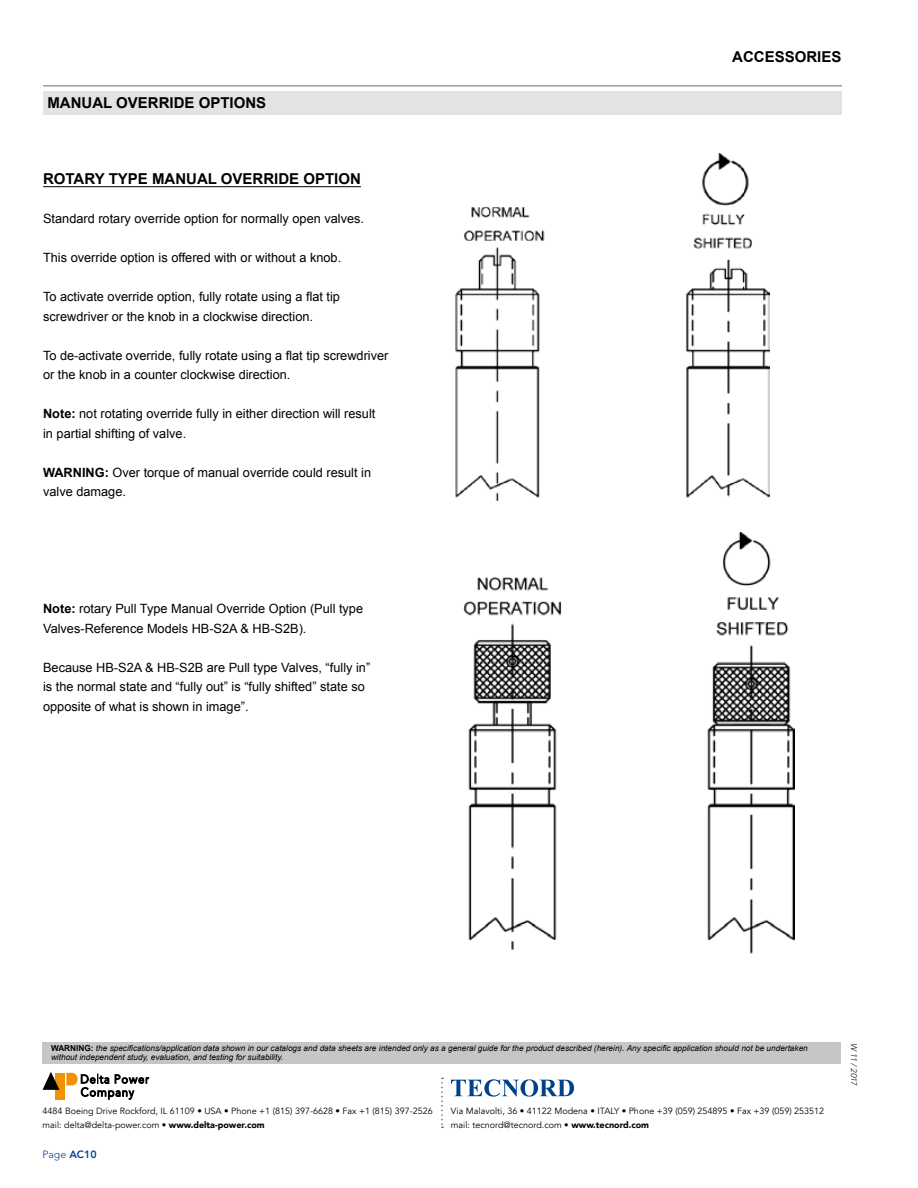
<style>
.page{position:relative;width:918px;height:1188px;background:#fff}
.page>*{position:absolute;margin:0;border:0;box-sizing:border-box;transform-origin:0 0}
.t1{font:700 15px "Arial";color:#000}
.t2{font:12.75px/19.5px "Arial";color:#000}
.t3{font:300 10.5px "Avenir LT Std";color:#004289}
.t4{font:9px/13.5px "Avenir";color:#000}
.t5{font:italic 8.25px/9.9px "Arial";color:#000}
.t6{font:italic 300 8.25px "Avenir LT Std";color:#000}
.s1{font-weight:700}
.s2{font-weight:700;font-style:normal}
.s3{font-weight:900}
.s4{font-weight:800}
</style>
<div class="page">
<svg style="left:456px;top:1079px;width:118px;height:18px"></svg>
<svg style="left:441px;top:1078px;width:2px;height:50px"></svg>
<div style="left:43px;top:1043px;width:798px;height:21px;background:#c6c6c6"></div>
<div style="left:55px;top:1073px;width:10px;height:26px;background:#f39200"></div>
<svg style="left:43px;top:1072px;width:16px;height:18px"></svg>
<svg style="left:66px;top:1073px;width:84px;height:27px"></svg>
<div style="left:43px;top:91px;width:799px;height:23px;background:#e3e3e3"></div>
<hr style="left:43px;top:85px;width:799px;height:2px;background:#9d9d9c">
<hr style="left:43px;top:186px;width:318px;height:1px;background:#000">
<img style="left:455px;top:153px;width:314px;height:347px">
<img style="left:463px;top:532px;width:332px;height:422px">
<p class="t1" style="left:47px;top:93px;width:220px">MANUAL OVERRIDE OPTIONS</p>
<p class="t1" style="left:43px;top:169px;width:319px">ROTARY TYPE MANUAL OVERRIDE OPTION</p>
<p class="t2" style="left:43px;top:209px;width:323px">Standard rotary override option for normally open valves.</p>
<p class="t2" style="left:43px;top:248px;width:300px">This override option is offered with or without a knob.</p>
<p class="t2" style="left:43px;top:287px;width:298px">To activate override option, fully rotate using a flat tip screwdriver or the knob in a clockwise direction.</p>
<p class="t2" style="left:43px;top:346px;width:347px">To de-activate override, fully rotate using a flat tip screwdriver or the knob in a counter clockwise direction.</p>
<p class="t2" style="left:43px;top:404px;width:334px"><span class="s1">Note:</span> not rotating override fully in either direction will result in partial shifting of valve.</p>
<p class="t2" style="left:43px;top:463px;width:330px"><span class="s1">WARNING:</span> Over torque of manual override could result in valve damage.</p>
<p class="t2" style="left:43px;top:599px;width:322px"><span class="s1">Note:</span> rotary Pull Type Manual Override Option (Pull type<br>Valves-Reference Models HB-S2A &amp; HB-S2B).</p>
<p class="t2" style="left:43px;top:658px;width:329px">Because HB-S2A &amp; HB-S2B are Pull type Valves, “fully in” is the normal state and “fully out” is “fully shifted” state so opposite of what is shown in image”.</p>
<p class="t1" style="left:732px;top:47px;width:111px">ACCESSORIES</p>
<p class="t5" style="left:51px;top:1043px;width:758px"><span class="s2">WARNING:</span> the specifications/application data shown in our catalogs and data sheets are intended only as a general guide for the product described (herein). Any specific application should not be undertaken without independent study, evaluation, and testing for suitability.</p>
<p class="t4" style="left:43px;top:1104px;width:392px">4484 Boeing Drive Rockford, IL 61109 • USA • Phone +1 (815) 397-6628 • Fax +1 (815) 397-2526 mail: delta@delta-power.com • <span class="s3">www.delta-power.com</span></p>
<p class="t3" style="left:43px;top:1148px;width:56px">Page <span class="s4">AC10</span></p>
<p class="t4" style="left:451px;top:1104px;width:375px">Via Malavolti, 36 • 41122 Modena • ITALY • Phone +39 (059) 254895 • Fax +39 (059) 253512 mail: tecnord@tecnord.com • <span class="s3">www.tecnord.com</span></p>
<p class="t6" style="left:859px;top:1043px;width:45px;rotate:90deg">W 11 / 2017</p>
</div>
